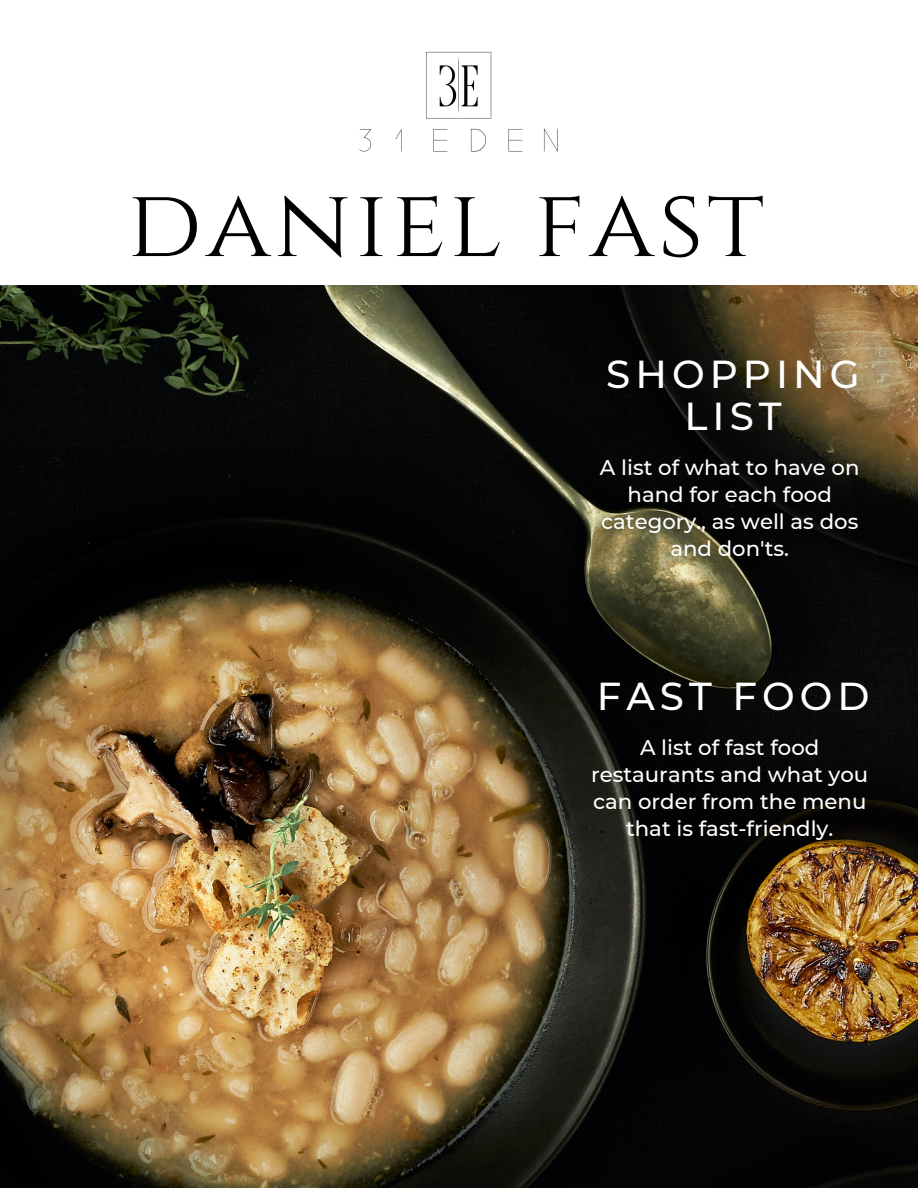
<style>
.page{position:relative;width:918px;height:1188px;background:#fff}
.page>*{position:absolute;margin:0;border:0;box-sizing:border-box;transform-origin:0 0}
.t1{font:97.95px "Cinzel";letter-spacing:.04em;color:#000}
.t2{font:500 38.85px/42.8px "Montserrat";letter-spacing:.13em;color:#fff;text-align:center}
.t3{font:500 21.3px/27px "Montserrat";color:#fff;text-align:center}
</style>
<div class="page">
<img style="left:0;top:286px;width:918px;height:902px">
<img style="left:359px;top:51px;width:199px;height:101px">
<h1 class="t1" style="left:127px;top:161px;width:638px">DANIEL FAST</h1>
<h2 class="t2" style="left:606px;top:352px;width:255px">SHOPPING<br>LIST</h2>
<p class="t3" style="left:600px;top:454px;width:261px">A list of what to have on hand for each food category., as well as dos and don'ts.</p>
<h2 class="t2" style="left:597px;top:674px;width:274px">FAST FOOD</h2>
<p class="t3" style="left:591px;top:733px;width:279px">A list of fast food restaurants and what you can order from the menu that is fast-friendly.</p>
</div>
